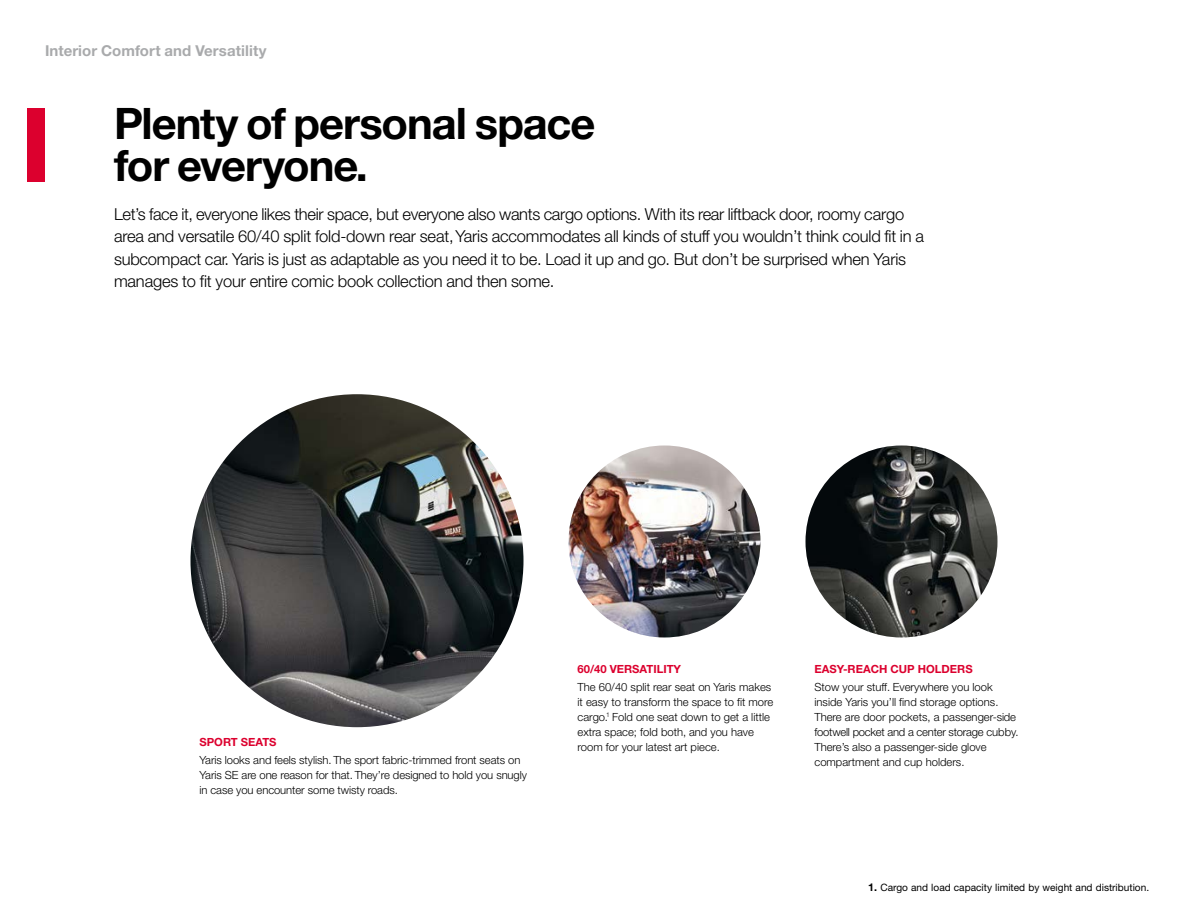
<style>
.page{position:relative;width:1188px;height:918px;background:#fff}
.page>*{position:absolute;margin:0;border:0;box-sizing:border-box;transform-origin:0 0}
.t1{font:700 43.5px/42px "Helvetica Neue LT Std";letter-spacing:-.025em;color:#000}
.t2{font:300 16.5px/22.5px "Helvetica Neue LT Std";letter-spacing:-.015em;color:#000}
.t3{font:700 15px "Helvetica Neue LT Std";letter-spacing:.005em;color:#a9aaac}
.t4{font:300 11.25px/15px "Helvetica Neue LT Std";color:#000}
.t5{font:700 11.25px "Helvetica Neue LT Std";color:#dc002e}
.t6{font:10.2px "Helvetica Neue LT Std";color:#000}
.s1{font-weight:700;font-size:10.8px}
</style>
<div class="page">
<img style="left:568px;top:446px;width:192px;height:192px;border-radius:96px">
<img style="left:190px;top:394px;width:334px;height:333px;border-radius:166px">
<div style="left:27px;top:108px;width:18px;height:73px;background:#dc002e"></div>
<img style="left:806px;top:446px;width:192px;height:192px;border-radius:96px">
<h3 class="t3" style="left:45px;top:41px;width:223px">Interior Comfort and Versatility</h3>
<h1 class="t1" style="left:114px;top:102px;width:483px">Plenty of personal space for everyone.</h1>
<p class="t2" style="left:114px;top:202px;width:811px">Let’s face it, everyone likes their space, but everyone also wants cargo options. With its rear liftback door, roomy cargo area and versatile 60/40 split fold-down rear seat, Yaris accommodates all kinds of stuff you wouldn’t think could fit in a subcompact car. Yaris is just as adaptable as you need it to be. Load it up and go. But don’t be surprised when Yaris manages to fit your entire comic book collection and then some.</p>
<p class="t5" style="left:200px;top:735px;width:79px">SPORT SEATS</p>
<p class="t4" style="left:200px;top:752px;width:329px">Yaris looks and feels stylish. The sport fabric-trimmed front seats on<br>Yaris SE are one reason for that. They’re designed to hold you snugly in case you encounter some twisty roads.</p>
<p class="t5" style="left:577px;top:662px;width:105px">60/40 VERSATILITY</p>
<p class="t4" style="left:577px;top:679px;width:197px">The 60/40 split rear seat on Yaris makes it easy to transform the space to fit more cargo.<sup>1</sup> Fold one seat down to get a little extra space; fold both, and you have room for your latest art piece.</p>
<p class="t5" style="left:814px;top:662px;width:160px">EASY-REACH CUP HOLDERS</p>
<p class="t4" style="left:814px;top:679px;width:205px">Stow your stuff. Everywhere you look inside Yaris you’ll find storage options.<br>There are door pockets, a passenger-side footwell pocket and a center storage cubby.<br>There’s also a passenger-side glove compartment and cup holders.</p>
<p class="t6" style="left:868px;top:881px;width:282px"><span class="s1">1.</span> Cargo and load capacity limited by weight and distribution.</p>
</div>
